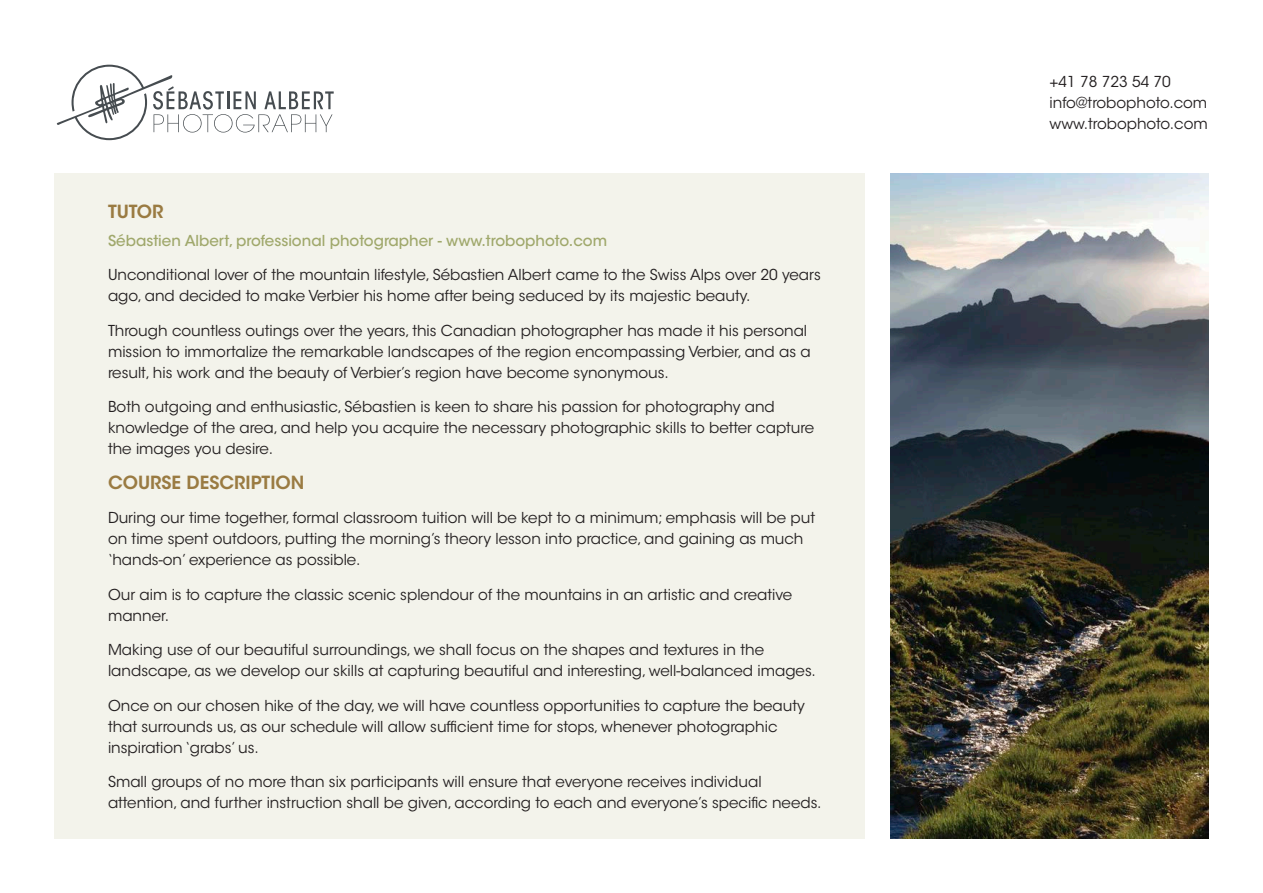
<style>
.page{position:relative;width:1263px;height:893px;background:#fff}
.page>*{position:absolute;margin:0;border:0;box-sizing:border-box;transform-origin:0 0}
.Body_text{font:600 18px "ITC Avant Garde Std";color:#9a7b42}
.titre{font:600 18px "ITC Avant Garde Std";color:#9a7b42}
.Body_text-2{font:15px/21px "ITC Avant Garde Std";color:#231f20}
.sous_titre{font:500 15px "ITC Avant Garde Std";color:#a0a86c}
</style>
<div class="page">
<svg style="left:57px;top:65px;width:277px;height:75px"></svg>
<div style="left:54px;top:174px;width:811px;height:665px;background:#f3f3eb"></div>
<img style="left:890px;top:174px;width:319px;height:665px">
<p class="titre" style="left:108px;top:200px;width:57px">TUTOR</p>
<p class="sous_titre" style="left:108px;top:231px;width:501px">Sébastien Albert, professional photographer - www.trobophoto.com</p>
<p class="Body_text-2" style="left:108px;top:264px;width:714px">Unconditional lover of the mountain lifestyle, Sébastien Albert came to the Swiss Alps over 20 years ago, and decided to make Verbier his home after being seduced by its majestic beauty.</p>
<p class="Body_text-2" style="left:108px;top:320px;width:704px">Through countless outings over the years, this Canadian photographer has made it his personal mission to immortalize the remarkable landscapes of the region encompassing Verbier, and as a result, his work and the beauty of Verbier’s region have become synonymous.</p>
<p class="Body_text-2" style="left:108px;top:396px;width:708px">Both outgoing and enthusiastic, Sébastien is keen to share his passion for photography and knowledge of the area, and help you acquire the necessary photographic skills to better capture the images you desire.</p>
<p class="Body_text" style="left:108px;top:471px;width:198px">COURSE DESCRIPTION</p>
<p class="Body_text-2" style="left:108px;top:507px;width:709px">During our time together, formal classroom tuition will be kept to a minimum; emphasis will be put on time spent outdoors, putting the morning’s theory lesson into practice, and gaining as much ‘hands-on’ experience as possible.</p>
<p class="Body_text-2" style="left:108px;top:584px;width:686px">Our aim is to capture the classic scenic splendour of the mountains in an artistic and creative manner.</p>
<p class="Body_text-2" style="left:108px;top:639px;width:709px">Making use of our beautiful surroundings, we shall focus on the shapes and textures in the landscape, as we develop our skills at capturing beautiful and interesting, well-balanced images.</p>
<p class="Body_text-2" style="left:108px;top:695px;width:698px">Once on our chosen hike of the day, we will have countless opportunities to capture the beauty that surrounds us, as our schedule will allow sufficient time for stops, whenever photographic inspiration ‘grabs’ us.</p>
<p class="Body_text-2" style="left:108px;top:771px;width:715px">Small groups of no more than six participants will ensure that everyone receives individual attention, and further instruction shall be given, according to each and everyone’s specific needs.</p>
<p class="Body_text-2" style="left:1049px;top:71px;width:160px">+41 78 723 54 70 info@trobophoto.com www.trobophoto.com</p>
</div>
